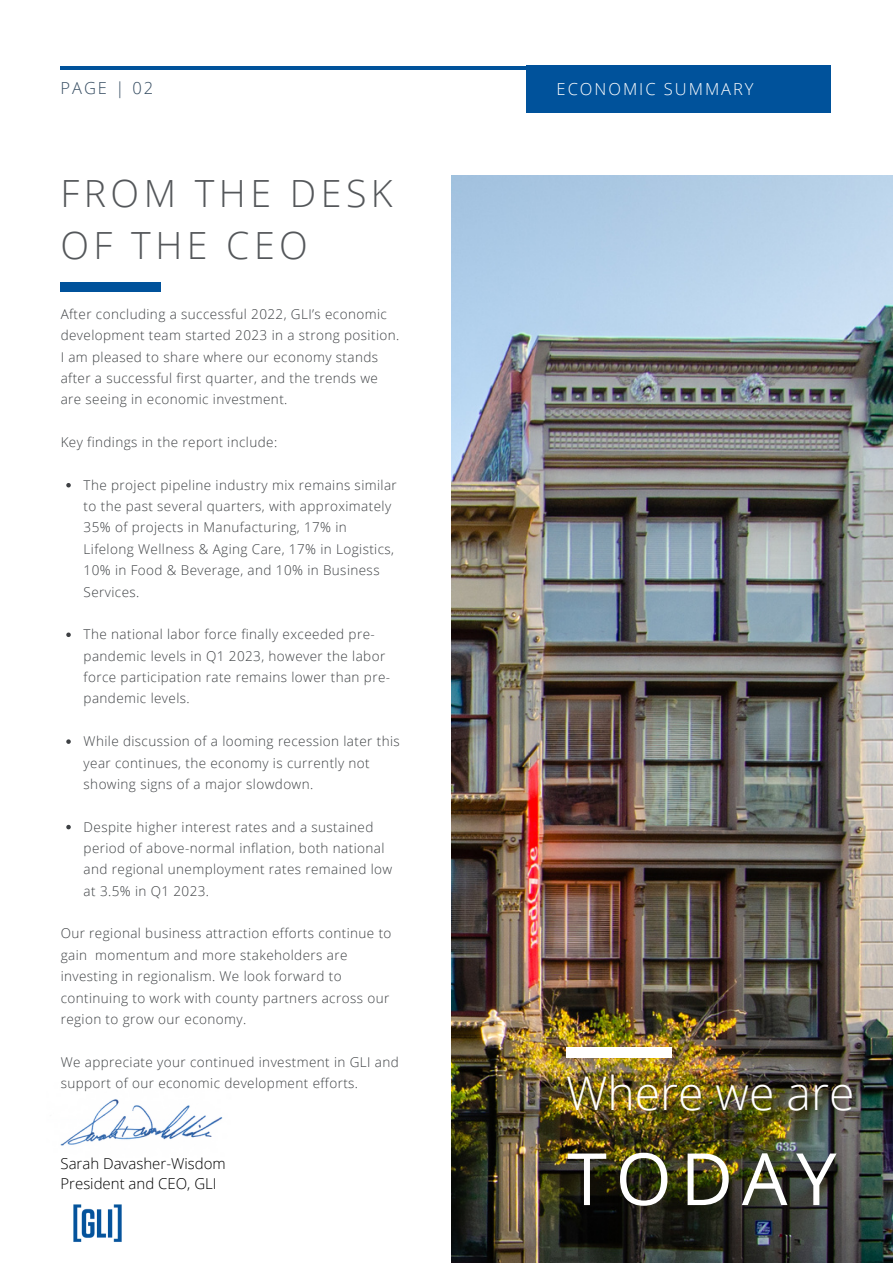
<style>
.page{position:relative;width:893px;height:1264px;background:#fff}
.page>*{position:absolute;margin:0;border:0;box-sizing:border-box;transform-origin:0 0}
.t1{font:72.15px "Open Sans";letter-spacing:.12em;color:#fff}
.t2{font:300 46.35px "Open Sans";color:#fff}
.t3{font:300 37.5px/52.1px "Open Sans";letter-spacing:.12em;color:#54575a}
.t4{font:300 16.5px "Open Sans";letter-spacing:.12em;color:#fff}
.t5{font:300 16.5px "Open Sans";letter-spacing:.12em;color:#364d62}
.t6{font:300 15px "Open Sans";color:#000}
.t7{font:300 13.5px/21.3px "Open Sans";letter-spacing:.03em;color:#3d4043}
</style>
<div class="page">
<hr style="left:60px;top:66px;width:770px;height:4px;background:#00529b">
<img style="left:451px;top:175px;width:441px;height:1087px">
<div style="left:566px;top:1047px;width:105px;height:10px;background:#fff"></div>
<img style="left:73px;top:1204px;width:49px;height:38px">
<div style="left:526px;top:66px;width:305px;height:47px;background:#00529b"></div>
<div style="left:60px;top:282px;width:101px;height:9px;background:#00529b"></div>
<img style="left:60px;top:1099px;width:163px;height:47px">
<svg style="left:66px;top:483px;width:5px;height:4px"></svg>
<svg style="left:66px;top:632px;width:5px;height:5px"></svg>
<svg style="left:66px;top:739px;width:5px;height:5px"></svg>
<svg style="left:66px;top:824px;width:5px;height:5px"></svg>
<p class="t5" style="left:60px;top:77px;width:94px">PAGE | 02</p>
<p class="t4" style="left:556px;top:77px;width:198px">ECONOMIC SUMMARY</p>
<p class="t3" style="left:60px;top:166px;width:334px">FROM THE DESK<br>OF THE CEO</p>
<p class="t7" style="left:61px;top:303px;width:340px">After concluding a successful 2022, GLI’s economic development team started 2023 in a strong position.<br>I am pleased to share where our economy stands after a successful first quarter, and the trends we are seeing in economic investment.</p>
<p class="t7" style="left:61px;top:431px;width:218px">Key findings in the report include:</p>
<p class="t7" style="left:84px;top:474px;width:315px">The project pipeline industry mix remains similar to the past several quarters, with approximately 35% of projects in Manufacturing, 17% in Lifelong Wellness &amp; Aging Care, 17% in Logistics, 10% in Food &amp; Beverage, and 10% in Business Services.</p>
<p class="t7" style="left:84px;top:623px;width:308px">The national labor force finally exceeded pre&shy;pandemic levels in Q1 2023, however the labor force participation rate remains lower than pre&shy;pandemic levels.</p>
<p class="t7" style="left:84px;top:730px;width:318px">While discussion of a looming recession later this year continues, the economy is currently not showing signs of a major slowdown.</p>
<p class="t7" style="left:84px;top:815px;width:310px">Despite higher interest rates and a sustained period of above-normal inflation, both national and regional unemployment rates remained low at 3.5% in Q1 2023.</p>
<p class="t7" style="left:61px;top:922px;width:332px">Our regional business attraction efforts continue to gain momentum and more stakeholders are investing in regionalism. We look forward to continuing to work with county partners across our region to grow our economy.</p>
<p class="t7" style="left:61px;top:1050px;width:340px">We appreciate your continued investment in GLI and support of our economic development efforts.</p>
<p class="t6" style="left:60px;top:1152px;width:167px">Sarah Davasher-Wisdom</p>
<p class="t6" style="left:60px;top:1172px;width:158px">President and CEO, GLI</p>
<p class="t2" style="left:566px;top:1060px;width:290px">Where we are</p>
<p class="t1" style="left:567px;top:1127px;width:271px">TODAY</p>
</div>
